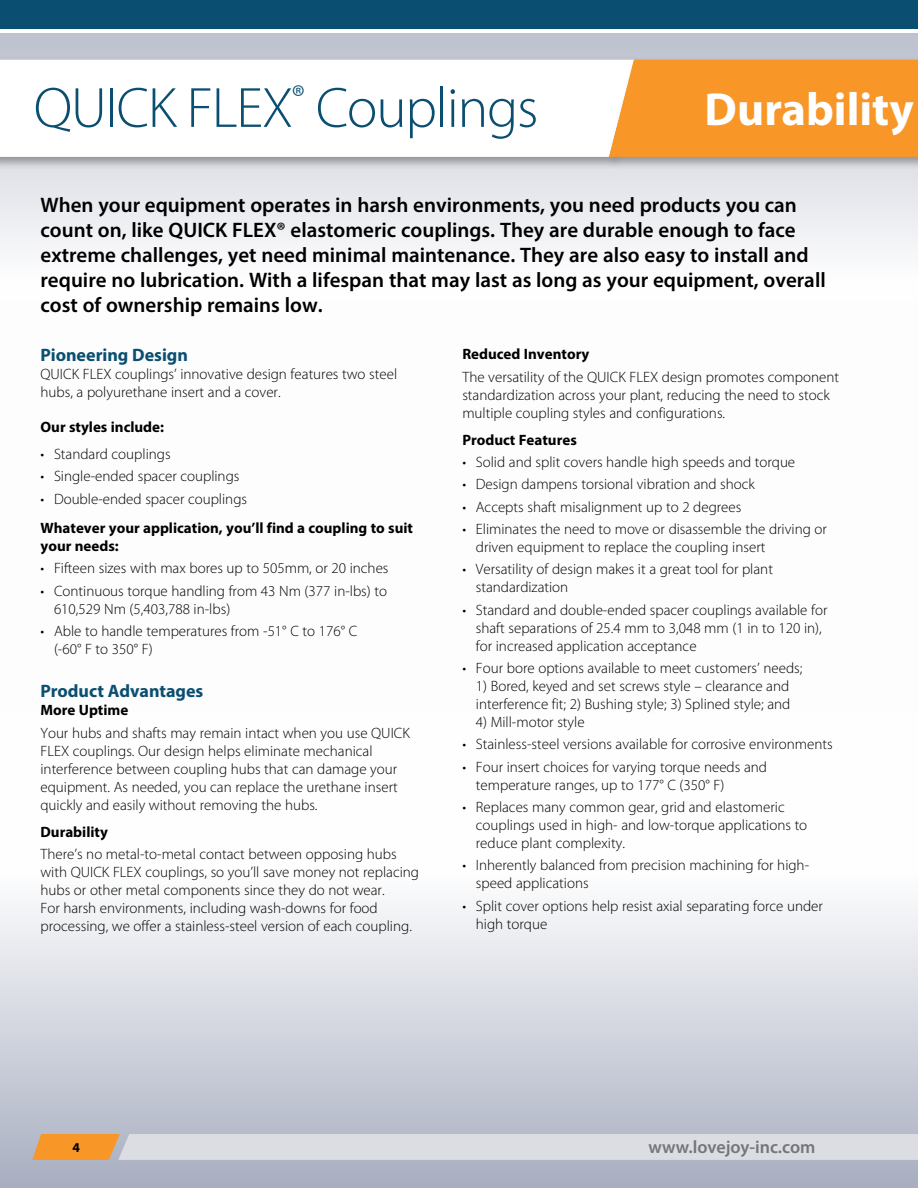
<style>
.page{position:relative;width:918px;height:1188px;background:#fff}
.page>*{position:absolute;margin:0;border:0;box-sizing:border-box;transform-origin:0 0}
.t1{font:300 57.15px "Myriad Pro";letter-spacing:-.02em;color:#0a4e71}
.t2{font:700 46.5px "Myriad Pro";color:#fff}
.t3{font:600 21px/25.2px "Myriad Pro";color:#000}
.t4{font:700 18px "Myriad Pro";color:#0a4e71}
.t5{font:600 18px "Myriad Pro";color:#737577}
.t6{font:300 15px/18px "Myriad Pro";color:#000}
.t7{font:700 15px/18px "Myriad Pro";color:#000}
.t8{font:700 13.5px "Myriad Pro";color:#000}
</style>
<div class="page">
<svg style="left:0;top:33px;width:918px;height:215px;fill:#e7e9ed"></svg>
<div style="left:0;top:0;width:918px;height:28px;background:#0a4e71"></div>
<div style="left:0;top:56px;width:647px;height:114px;background:#000;opacity:.34"></div>
<svg style="left:0;top:60px;width:606px;height:97px"></svg>
<div style="left:606px;top:56px;width:312px;height:114px;background:#000;opacity:.34"></div>
<div style="left:609px;top:60px;width:309px;height:97px;background:#f89728"></div>
<svg style="left:0;top:906px;width:918px;height:282px;background:#d0d3dd"></svg>
<svg style="left:32px;top:1134px;width:886px;height:26px;background:#ddd6d2"></svg>
<h1 class="t1" style="left:34px;top:73px;width:506px">QUICK FLEX<sup>®</sup> Couplings</h1>
<h2 class="t2" style="left:705px;top:79px;width:211px">Durability</h2>
<p class="t3" style="left:40px;top:191px;width:787px">When your equipment operates in harsh environments, you need products you can count on, like QUICK FLEX® elastomeric couplings. They are durable enough to face extreme challenges, yet need minimal maintenance. They are also easy to install and require no lubrication. With a lifespan that may last as long as your equipment, overall cost of ownership remains low.</p>
<p class="t4" style="left:40px;top:343px;width:149px">Pioneering Design</p>
<p class="t6" style="left:40px;top:365px;width:358px">QUICK FLEX couplings’ innovative design features two steel hubs, a polyurethane insert and a cover.</p>
<p class="t7" style="left:40px;top:417px;width:125px">Our styles include:</p>
<p class="t6" style="left:40px;top:445px;width:132px">• Standard couplings</p>
<p class="t6" style="left:40px;top:467px;width:200px">• Single-ended spacer couplings</p>
<p class="t6" style="left:40px;top:489px;width:208px">• Double-ended spacer couplings</p>
<p class="t7" style="left:40px;top:518px;width:374px">Whatever your application, you’ll find a coupling to suit your needs:</p>
<p class="t6" style="left:40px;top:559px;width:350px">• Fifteen sizes with max bores up to 505mm, or 20 inches</p>
<p class="t6" style="left:54px;top:581px;width:335px;text-indent:-14px">• Continuous torque handling from 43 Nm (377 in-lbs) to<br>610,529 Nm (5,403,788 in-lbs)</p>
<p class="t6" style="left:54px;top:622px;width:305px;text-indent:-14px">• Able to handle temperatures from -51° C to 176° C (-60° F to 350° F)</p>
<p class="t4" style="left:40px;top:679px;width:164px">Product Advantages</p>
<p class="t7" style="left:40px;top:701px;width:89px">More Uptime</p>
<p class="t6" style="left:40px;top:724px;width:371px">Your hubs and shafts may remain intact when you use QUICK FLEX couplings. Our design helps eliminate mechanical interference between coupling hubs that can damage your equipment. As needed, you can replace the urethane insert quickly and easily without removing the hubs.</p>
<p class="t7" style="left:40px;top:822px;width:69px">Durability</p>
<p class="t6" style="left:40px;top:845px;width:380px">There’s no metal-to-metal contact between opposing hubs with QUICK FLEX couplings, so you’ll save money not replacing hubs or other metal components since they do not wear.<br>For harsh environments, including wash-downs for food processing, we offer a stainless-steel version of each coupling.</p>
<p class="t7" style="left:462px;top:344px;width:128px">Reduced Inventory</p>
<p class="t6" style="left:462px;top:367px;width:378px">The versatility of the QUICK FLEX design promotes component standardization across your plant, reducing the need to stock multiple coupling styles and configurations.</p>
<p class="t7" style="left:462px;top:430px;width:116px">Product Features</p>
<p class="t6" style="left:462px;top:453px;width:334px">• Solid and split covers handle high speeds and torque</p>
<p class="t6" style="left:462px;top:475px;width:294px">• Design dampens torsional vibration and shock</p>
<p class="t6" style="left:462px;top:498px;width:281px">• Accepts shaft misalignment up to 2 degrees</p>
<p class="t6" style="left:476px;top:520px;width:353px;text-indent:-14px">• Eliminates the need to move or disassemble the driving or driven equipment to replace the coupling insert</p>
<p class="t6" style="left:476px;top:560px;width:299px;text-indent:-14px">• Versatility of design makes it a great tool for plant standardization</p>
<p class="t6" style="left:476px;top:601px;width:353px;text-indent:-14px">• Standard and double-ended spacer couplings available for shaft separations of 25.4 mm to 3,048 mm (1 in to 120 in), for increased application acceptance</p>
<p class="t6" style="left:462px;top:659px;width:342px">• Four bore options available to meet customers’ needs;</p>
<p class="t6" style="left:476px;top:677px;width:316px">1) Bored, keyed and set screws style – clearance and interference fit; 2) Bushing style; 3) Splined style; and</p>
<p class="t6" style="left:476px;top:713px;width:110px">4) Mill-motor style</p>
<p class="t6" style="left:462px;top:735px;width:372px">• Stainless-steel versions available for corrosive environments</p>
<p class="t6" style="left:476px;top:758px;width:293px;text-indent:-14px">• Four insert choices for varying torque needs and temperature ranges, up to 177° C (350° F)</p>
<p class="t6" style="left:476px;top:798px;width:333px;text-indent:-14px">• Replaces many common gear, grid and elastomeric couplings used in high- and low-torque applications to reduce plant complexity.</p>
<p class="t6" style="left:476px;top:856px;width:335px;text-indent:-14px">• Inherently balanced from precision machining for high&shy;speed applications</p>
<p class="t6" style="left:476px;top:896px;width:349px;text-indent:-14px">• Split cover options help resist axial separating force under high torque</p>
<p class="t8" style="left:73px;top:1139px;width:9px">4</p>
<p class="t5" style="left:648px;top:1135px;width:169px">www.lovejoy-inc.com</p>
</div>
